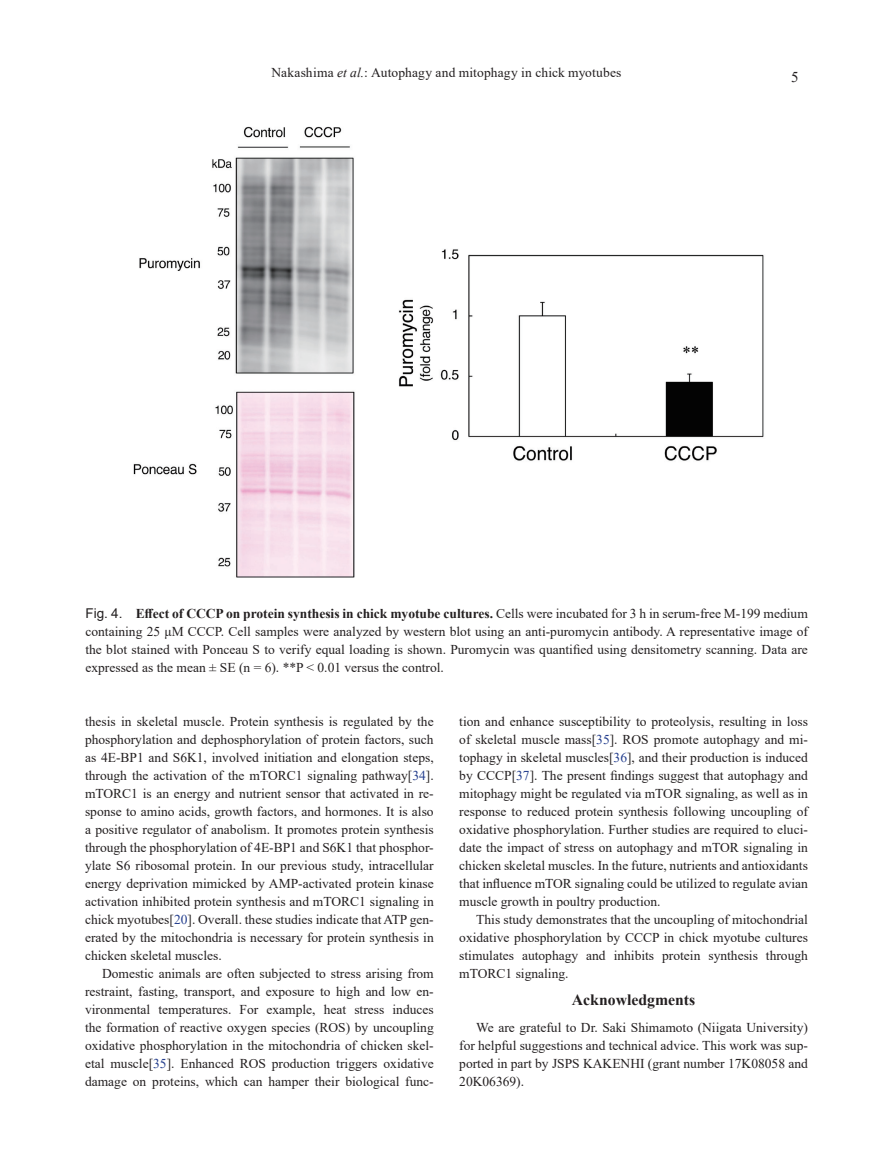
<style>
.page{position:relative;width:893px;height:1170px;background:#fff}
.page>*{position:absolute;margin:0;border:0;box-sizing:border-box;transform-origin:0 0}
.t1{font:700 15.75px "Times New Roman";color:#231f20}
.t2{font:15px "Times New Roman";color:#231f20}
.t3{font:13.5px/18px "Times New Roman";color:#231f20;text-align:justify}
.s1{font-style:italic}
.s2{font-family:"Arial"}
.s3{font-weight:700}
.s4{color:#253f8e}
</style>
<div class="page">
<img style="left:133px;top:126px;width:631px;height:452px">
<p class="t3" style="left:271px;top:63px;width:352px">Nakashima <span class="s1">et al.</span>: Autophagy and mitophagy in chick myotubes</p>
<p class="t2" style="left:791px;top:66px;width:9px">5</p>
<p class="t3" style="left:85px;top:604px;width:724px"><span class="s2">Fig. 4.</span> <span class="s3">Effect of CCCP on protein synthesis in chick myotube cultures.</span> Cells were incubated for 3 h in serum-free M-199 medium containing 25 μM CCCP. Cell samples were analyzed by western blot using an anti-puromycin antibody. A representative image of the blot stained with Ponceau S to verify equal loading is shown. Puromycin was quantified using densitometry scanning. Data are expressed as the mean ± SE (n = 6). **P &lt; 0.01 versus the control.</p>
<p class="t3" style="left:85px;top:712px;width:350px">thesis in skeletal muscle. Protein synthesis is regulated by the phosphorylation and dephosphorylation of protein factors, such as 4E-BP1 and S6K1, involved initiation and elongation steps, through the activation of the mTORC1 signaling pathway[<span class="s4">34</span>]. mTORC1 is an energy and nutrient sensor that activated in re&shy;sponse to amino acids, growth factors, and hormones. It is also a positive regulator of anabolism. It promotes protein synthesis through the phosphorylation of 4E-BP1 and S6K1 that phosphor&shy;ylate S6 ribosomal protein. In our previous study, intracellular energy deprivation mimicked by AMP-activated protein kinase activation inhibited protein synthesis and mTORC1 signaling in chick myotubes[<span class="s4">20</span>]. Overall. these studies indicate that ATP gen&shy;erated by the mitochondria is necessary for protein synthesis in chicken skeletal muscles.</p>
<p class="t3" style="left:85px;top:964px;width:350px;text-indent:17px">Domestic animals are often subjected to stress arising from restraint, fasting, transport, and exposure to high and low en&shy;vironmental temperatures. For example, heat stress induces the formation of reactive oxygen species (ROS) by uncoupling oxidative phosphorylation in the mitochondria of chicken skel&shy;etal muscle[<span class="s4">35</span>]. Enhanced ROS production triggers oxidative damage on proteins, which can hamper their biological func-</p>
<p class="t3" style="left:459px;top:711px;width:350px">tion and enhance susceptibility to proteolysis, resulting in loss of skeletal muscle mass[<span class="s4">35</span>]. ROS promote autophagy and mi&shy;tophagy in skeletal muscles[<span class="s4">36</span>], and their production is induced by CCCP[<span class="s4">37</span>]. The present findings suggest that autophagy and mitophagy might be regulated via mTOR signaling, as well as in response to reduced protein synthesis following uncoupling of oxidative phosphorylation. Further studies are required to eluci&shy;date the impact of stress on autophagy and mTOR signaling in chicken skeletal muscles. In the future, nutrients and antioxidants that influence mTOR signaling could be utilized to regulate avian muscle growth in poultry production.</p>
<p class="t3" style="left:459px;top:909px;width:350px;text-indent:17px">This study demonstrates that the uncoupling of mitochondrial oxidative phosphorylation by CCCP in chick myotube cultures stimulates autophagy and inhibits protein synthesis through mTORC1 signaling.</p>
<p class="t1" style="left:572px;top:988px;width:125px">Acknowledgments</p>
<p class="t3" style="left:459px;top:1018px;width:350px;text-indent:17px">We are grateful to Dr. Saki Shimamoto (Niigata University) for helpful suggestions and technical advice. This work was sup&shy;ported in part by JSPS KAKENHI (grant number 17K08058 and 20K06369).</p>
</div>
